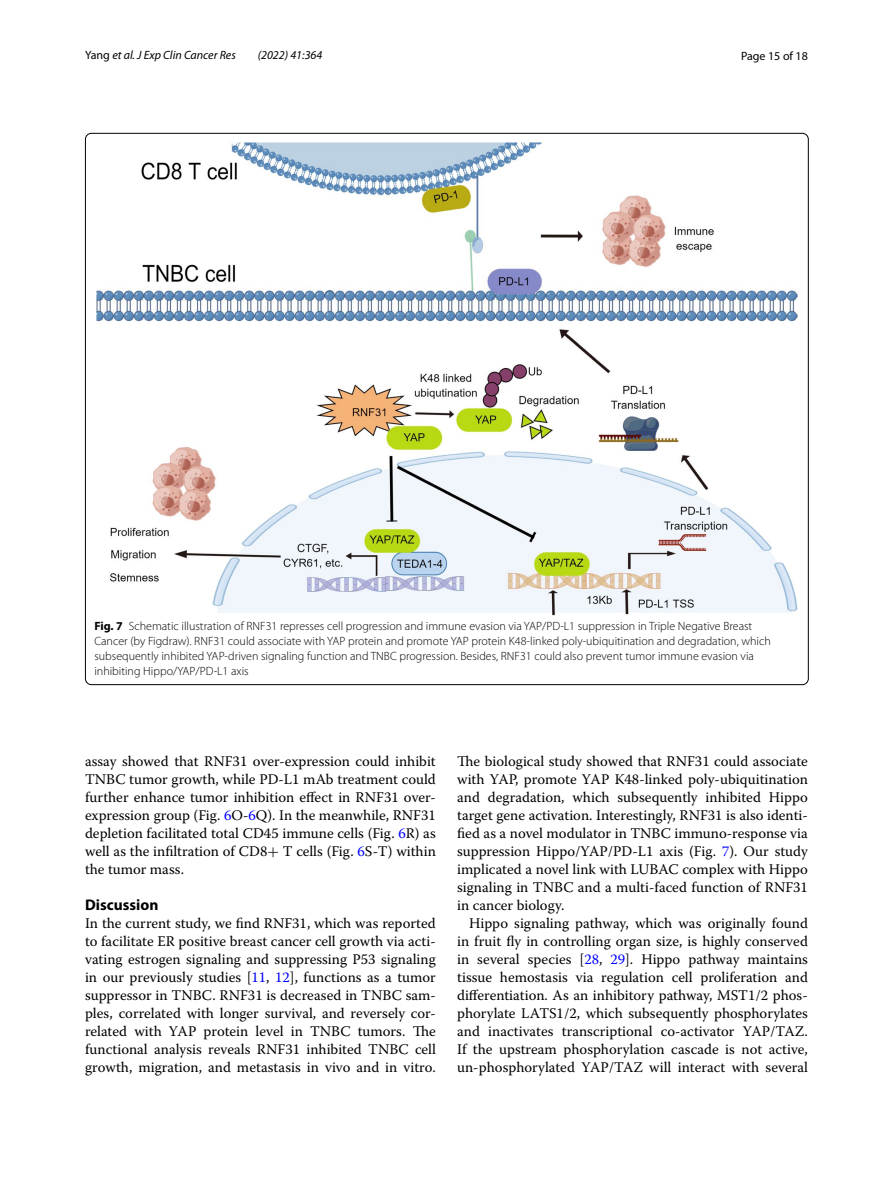
<style>
.page{position:relative;width:893px;height:1187px;background:#fff}
.page>*{position:absolute;margin:0;border:0;box-sizing:border-box;transform-origin:0 0}
.t1{font:700 15.45px "Myriad Pro";color:#000}
.t2{font:14.7px/18px "Warnock Pro";color:#000;text-align:justify}
.t3{font:300 12px/15px "Myriad Pro";color:#000}
.t4{font:italic 12px "Myriad Pro";color:#000}
.t5{font:12px "Myriad Pro";color:#000}
.s1{font-style:normal}
.s2{font-weight:700}
.s3{color:#00f}
.s4{font-family:"MTSY"}
</style>
<div class="page">
<img style="left:97px;top:142px;width:700px;height:473px">
<p class="t4" style="left:85px;top:48px;width:152px"><span class="s1">Yang</span> et al. J Exp Clin Cancer Res</p>
<p class="t4" style="left:258px;top:48px;width:66px">(2022) 41:364</p>
<p class="t5" style="left:741px;top:48px;width:68px">Page 15 of 18</p>
<p class="t3" style="left:94px;top:619px;width:678px"><span class="s2">Fig. 7</span> Schematic illustration of RNF31 represses cell progression and immune evasion via YAP/PD-L1 suppression in Triple Negative Breast Cancer (by Figdraw). RNF31 could associate with YAP protein and promote YAP protein K48-linked poly-ubiquitination and degradation, which subsequently inhibited YAP-driven signaling function and TNBC progression. Besides, RNF31 could also prevent tumor immune evasion via inhibiting Hippo/YAP/PD-L1 axis</p>
<p class="t2" style="left:85px;top:751px;width:352px">assay showed that RNF31 over-expression could inhibit TNBC tumor growth, while PD-L1 mAb treatment could further enhance tumor inhibition effect in RNF31 over&shy;expression group (Fig. <span class="s3">6</span>O-<span class="s3">6</span>Q). In the meanwhile, RNF31 depletion facilitated total CD45 immune cells (Fig. <span class="s3">6</span>R) as well as the infiltration of CD8<span class="s4">+</span> T cells (Fig. <span class="s3">6</span>S-T) within the tumor mass.</p>
<p class="t1" style="left:85px;top:894px;width:75px">Discussion</p>
<p class="t2" style="left:85px;top:913px;width:352px">In the current study, we find RNF31, which was reported to facilitate ER positive breast cancer cell growth via acti&shy;vating estrogen signaling and suppressing P53 signaling in our previously studies [<span class="s3">11</span>, <span class="s3">12</span>], functions as a tumor suppressor in TNBC. RNF31 is decreased in TNBC sam&shy;ples, correlated with longer survival, and reversely cor&shy;related with YAP protein level in TNBC tumors. The functional analysis reveals RNF31 inhibited TNBC cell growth, migration, and metastasis in vivo and in vitro.</p>
<p class="t2" style="left:457px;top:751px;width:352px">The biological study showed that RNF31 could associate with YAP, promote YAP K48-linked poly-ubiquitination and degradation, which subsequently inhibited Hippo target gene activation. Interestingly, RNF31 is also identi&shy;fied as a novel modulator in TNBC immuno-response via suppression Hippo/YAP/PD-L1 axis (Fig. <span class="s3">7</span>). Our study implicated a novel link with LUBAC complex with Hippo signaling in TNBC and a multi-faced function of RNF31 in cancer biology.</p>
<p class="t2" style="left:457px;top:913px;width:352px;text-indent:12px">Hippo signaling pathway, which was originally found in fruit fly in controlling organ size, is highly conserved in several species [<span class="s3">28</span>, <span class="s3">29</span>]. Hippo pathway maintains tissue hemostasis via regulation cell proliferation and differentiation. As an inhibitory pathway, MST1/2 phos&shy;phorylate LATS1/2, which subsequently phosphorylates and inactivates transcriptional co-activator YAP/TAZ.<br>If the upstream phosphorylation cascade is not active, un-phosphorylated YAP/TAZ will interact with several</p>
</div>
